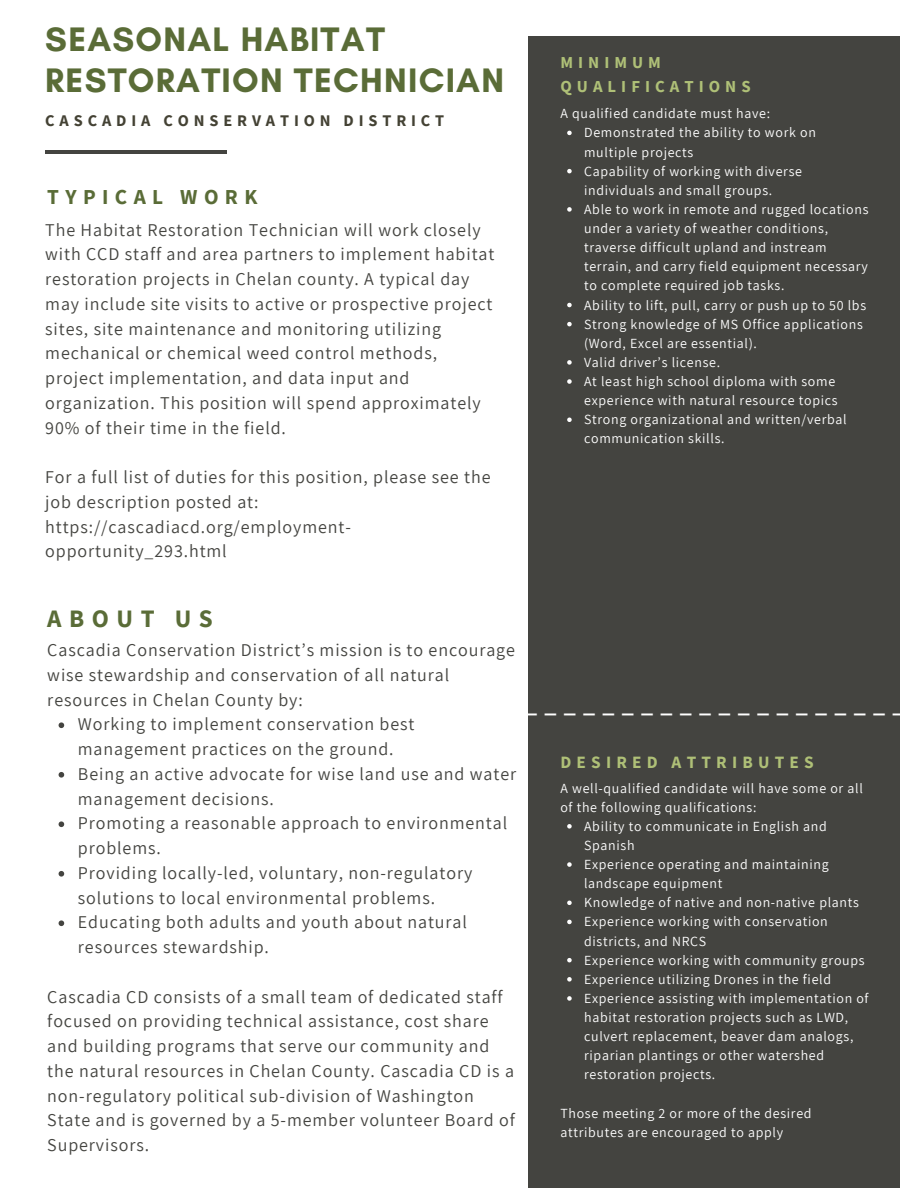
<style>
.page{position:relative;width:918px;height:1188px;background:#fff}
.page>*{position:absolute;margin:0;border:0;box-sizing:border-box;transform-origin:0 0}
.t1{font:700 34.65px/40.5px "Glacial Indifference";letter-spacing:.035em;color:#5a6c37}
.t2{font:700 25.05px "Source Sans Pro";letter-spacing:.3em;color:#5a6c37}
.t3{font:700 24.15px "Source Sans Pro";color:#fff}
.t4{font:700 21.3px "Source Sans Pro";letter-spacing:.3em;color:#5a6c37}
.t5{font:18px/24.8px "Assistant";letter-spacing:.05em;color:#444440}
.t6{font:700 17.25px "Source Sans Pro";letter-spacing:.3em;color:#afc077}
.t7{font:700 16.65px/23.7px "Source Sans Pro";letter-spacing:.3em;color:#afc077}
.t8{font:700 16.2px "Source Sans Pro";letter-spacing:.3em;color:#444234}
.t9{font:13.95px/19.2px "Assistant";letter-spacing:.05em;color:#fff}
</style>
<div class="page">
<div style="left:529px;top:36px;width:371px;height:1152px;background:#444440"></div>
<hr style="left:45px;top:150px;width:182px;height:4px;background:#444440">
<svg style="left:567px;top:131px;width:5px;height:4px"></svg>
<svg style="left:567px;top:169px;width:5px;height:4px"></svg>
<svg style="left:567px;top:207px;width:5px;height:5px"></svg>
<svg style="left:567px;top:303px;width:5px;height:4px"></svg>
<svg style="left:567px;top:322px;width:5px;height:4px"></svg>
<svg style="left:567px;top:360px;width:5px;height:5px"></svg>
<svg style="left:567px;top:379px;width:5px;height:5px"></svg>
<svg style="left:567px;top:418px;width:5px;height:4px"></svg>
<svg style="left:567px;top:824px;width:5px;height:5px"></svg>
<svg style="left:567px;top:862px;width:5px;height:5px"></svg>
<svg style="left:567px;top:901px;width:5px;height:4px"></svg>
<svg style="left:567px;top:920px;width:5px;height:4px"></svg>
<svg style="left:567px;top:958px;width:5px;height:4px"></svg>
<svg style="left:567px;top:977px;width:5px;height:5px"></svg>
<svg style="left:567px;top:996px;width:5px;height:5px"></svg>
<svg style="left:59px;top:722px;width:5px;height:6px"></svg>
<svg style="left:59px;top:772px;width:5px;height:6px"></svg>
<svg style="left:59px;top:821px;width:5px;height:6px"></svg>
<svg style="left:59px;top:871px;width:5px;height:6px"></svg>
<svg style="left:59px;top:920px;width:5px;height:6px"></svg>
<h5 class="t1" style="left:45px;top:19px;width:460px">SEASONAL HABITAT<br>RESTORATION TECHNICIAN</h5>
<h5 class="t8" style="left:45px;top:110px;width:401px">CASCADIA CONSERVATION DISTRICT</h5>
<h4 class="t4" style="left:47px;top:183px;width:212px">TYPICAL WORK</h4>
<p class="t5" style="left:45px;top:217px;width:451px">The Habitat Restoration Technician will work closely with CCD staff and area partners to implement habitat restoration projects in Chelan county. A typical day may include site visits to active or prospective project sites, site maintenance and monitoring utilizing mechanical or chemical weed control methods, project implementation, and data input and organization. This position will spend approximately 90% of their time in the field.</p>
<p class="t5" style="left:45px;top:464px;width:447px">For a full list of duties for this position, please see the job description posted at: https://cascadiacd.org/employment&shy;opportunity_293.html</p>
<h5 class="t7" style="left:560px;top:51px;width:192px">MINIMUM<br>QUALIFICATIONS</h5>
<h1 class="t9" style="left:560px;top:104px;width:211px">A qualified candidate must have:</h1>
<h4 class="t9" style="left:584px;top:123px;width:233px">Demonstrated the ability to work on multiple projects</h4>
<h3 class="t9" style="left:584px;top:161px;width:219px">Capability of working with diverse individuals and small groups.</h3>
<h5 class="t9" style="left:584px;top:199px;width:286px">Able to work in remote and rugged locations under a variety of weather conditions, traverse difficult upland and instream terrain, and carry field equipment necessary to complete required job tasks.</h5>
<h5 class="t9" style="left:584px;top:295px;width:284px">Ability to lift, pull, carry or push up to 50 lbs</h5>
<h2 class="t9" style="left:584px;top:314px;width:280px">Strong knowledge of MS Office applications (Word, Excel are essential).</h2>
<h5 class="t9" style="left:584px;top:352px;width:138px">Valid driver’s license.</h5>
<h5 class="t9" style="left:584px;top:371px;width:255px">At least high school diploma with some experience with natural resource topics</h5>
<h5 class="t9" style="left:584px;top:410px;width:264px">Strong organizational and written/verbal communication skills.</h5>
<p class="t2" style="left:47px;top:602px;width:167px">ABOUT US</p>
<p class="t5" style="left:47px;top:637px;width:469px">Cascadia Conservation District’s mission is to encourage wise stewardship and conservation of all natural resources in Chelan County by:</p>
<p class="t5" style="left:78px;top:711px;width:338px">Working to implement conservation best management practices on the ground.</p>
<p class="t5" style="left:78px;top:761px;width:440px">Being an active advocate for wise land use and water management decisions.</p>
<p class="t5" style="left:78px;top:810px;width:431px">Promoting a reasonable approach to environmental problems.</p>
<p class="t5" style="left:78px;top:860px;width:396px">Providing locally-led, voluntary, non-regulatory solutions to local environmental problems.</p>
<p class="t5" style="left:78px;top:909px;width:391px">Educating both adults and youth about natural resources stewardship.</p>
<p class="t5" style="left:47px;top:984px;width:469px">Cascadia CD consists of a small team of dedicated staff focused on providing technical assistance, cost share and building programs that serve our community and the natural resources in Chelan County. Cascadia CD is a non-regulatory political sub-division of Washington State and is governed by a 5-member volunteer Board of Supervisors.</p>
<h5 class="t3" style="left:525px;top:689px;width:381px">____________________</h5>
<p class="t6" style="left:560px;top:751px;width:255px">DESIRED ATTRIBUTES</p>
<p class="t9" style="left:560px;top:778px;width:304px">A well-qualified candidate will have some or all of the following qualifications:</p>
<p class="t9" style="left:584px;top:816px;width:244px">Ability to communicate in English and<br>Spanish</p>
<p class="t9" style="left:584px;top:854px;width:246px">Experience operating and maintaining landscape equipment</p>
<p class="t9" style="left:584px;top:893px;width:276px">Knowledge of native and non-native plants</p>
<p class="t9" style="left:584px;top:912px;width:245px">Experience working with conservation districts, and NRCS</p>
<p class="t9" style="left:584px;top:950px;width:282px">Experience working with community groups</p>
<p class="t9" style="left:584px;top:969px;width:249px">Experience utilizing Drones in the field</p>
<h4 class="t9" style="left:584px;top:988px;width:286px">Experience assisting with implementation of habitat restoration projects such as LWD, culvert replacement, beaver dam analogs, riparian plantings or other watershed restoration projects.</h4>
<p class="t9" style="left:560px;top:1103px;width:253px">Those meeting 2 or more of the desired attributes are encouraged to apply</p>
</div>
